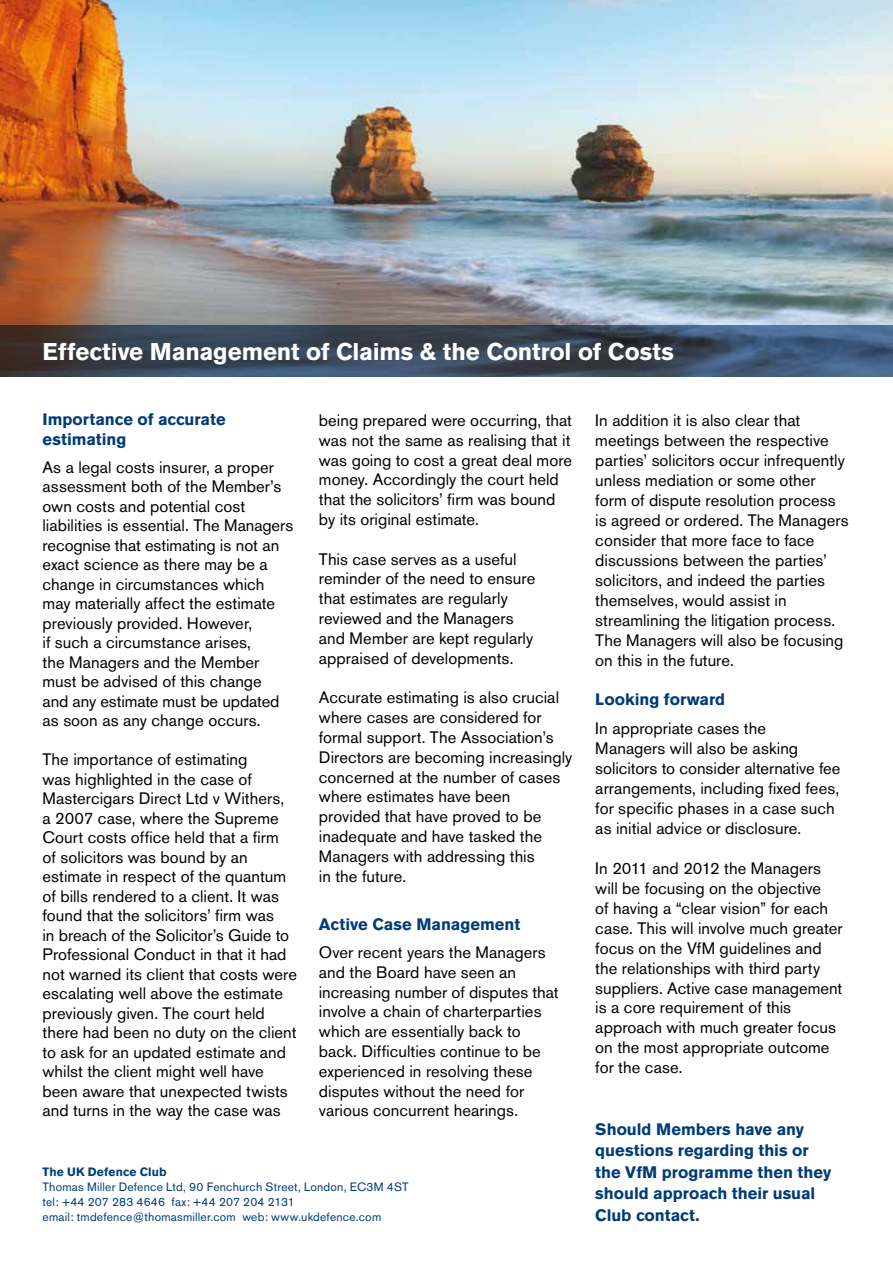
<style>
.page{position:relative;width:893px;height:1263px;background:#fff}
.page>*{position:absolute;margin:0;border:0;box-sizing:border-box;transform-origin:0 0}
.t1{font:700 24px "Akzidenz Grotesk BE";letter-spacing:-.005em;color:#fff}
.t2{font:16.5px/19.5px "Akzidenz Grotesk BE";letter-spacing:.005em;color:#000}
.t3{font:700 16.5px/21.5px "Akzidenz Grotesk BE";color:#003c76}
.t4{font:12px/15px "Akzidenz Grotesk BE";letter-spacing:.015em;color:#003c76}
.t5{font:700 12px "Akzidenz Grotesk BE";letter-spacing:.015em;color:#003c76}
</style>
<div class="page">
<img style="left:0;top:0;width:893px;height:325px">
<svg style="left:0;top:325px;width:893px;height:51px;background:#3a485b"></svg>
<h1 class="t1" style="left:43px;top:338px;width:633px">Effective Management of Claims &amp; the Control of Costs</h1>
<p class="t3" style="left:43px;top:410px;width:185px;line-height:19.5px">Importance of accurate estimating</p>
<p class="t2" style="left:43px;top:457px;width:252px">As a legal costs insurer, a proper assessment both of the Member’s own costs and potential cost liabilities is essential. The Managers recognise that estimating is not an exact science as there may be a change in circumstances which may materially affect the estimate previously provided. However,<br>if such a circumstance arises,<br>the Managers and the Member must be advised of this change<br>and any estimate must be updated as soon as any change occurs.</p>
<p class="t2" style="left:43px;top:750px;width:256px">The importance of estimating<br>was highlighted in the case of Mastercigars Direct Ltd v Withers,<br>a 2007 case, where the Supreme Court costs office held that a firm<br>of solicitors was bound by an estimate in respect of the quantum of bills rendered to a client. It was found that the solicitors’ firm was<br>in breach of the Solicitor’s Guide to Professional Conduct in that it had not warned its client that costs were escalating well above the estimate previously given. The court held there had been no duty on the client to ask for an updated estimate and whilst the client might well have been aware that unexpected twists and turns in the way the case was</p>
<p class="t2" style="left:319px;top:410px;width:255px">being prepared were occurring, that was not the same as realising that it was going to cost a great deal more money. Accordingly the court held that the solicitors’ firm was bound by its original estimate.</p>
<p class="t2" style="left:319px;top:549px;width:218px">This case serves as a useful reminder of the need to ensure that estimates are regularly reviewed and the Managers and Member are kept regularly appraised of developments.</p>
<p class="t2" style="left:319px;top:688px;width:255px">Accurate estimating is also crucial where cases are considered for formal support. The Association’s<br>Directors are becoming increasingly concerned at the number of cases where estimates have been provided that have proved to be inadequate and have tasked the<br>Managers with addressing this<br>in the future.</p>
<p class="t3" style="left:319px;top:913px;width:203px">Active Case Management</p>
<p class="t2" style="left:319px;top:942px;width:241px">Over recent years the Managers and the Board have seen an increasing number of disputes that involve a chain of charterparties which are essentially back to back. Difficulties continue to be experienced in resolving these disputes without the need for various concurrent hearings.</p>
<p class="t5" style="left:43px;top:1164px;width:126px">The UK Defence Club</p>
<p class="t4" style="left:43px;top:1179px;width:368px">Thomas Miller Defence Ltd, 90 Fenchurch Street, London, EC3M 4ST tel: +44 207 283 4646 fax: +44 207 204 2131<br>email: tmdefence@thomasmiller.com web: www.ukdefence.com</p>
<p class="t2" style="left:595px;top:410px;width:255px;line-height:20px">In addition it is also clear that meetings between the respective parties’ solicitors occur infrequently unless mediation or some other form of dispute resolution process is agreed or ordered. The Managers consider that more face to face discussions between the parties’ solicitors, and indeed the parties themselves, would assist in streamlining the litigation process.<br>The Managers will also be focusing on this in the future.</p>
<p class="t3" style="left:595px;top:689px;width:131px">Looking forward</p>
<p class="t2" style="left:595px;top:718px;width:247px;line-height:20px">In appropriate cases the<br>Managers will also be asking solicitors to consider alternative fee arrangements, including fixed fees, for specific phases in a case such as initial advice or disclosure.</p>
<p class="t2" style="left:595px;top:858px;width:249px;line-height:20px">In 2011 and 2012 the Managers will be focusing on the objective<br>of having a “clear vision” for each case. This will involve much greater focus on the VfM guidelines and the relationships with third party suppliers. Active case management is a core requirement of this approach with much greater focus on the most appropriate outcome for the case.</p>
<p class="t3" style="left:595px;top:1118px;width:237px">Should Members have any questions regarding this or the VfM programme then they should approach their usual<br>Club contact.</p>
</div>
